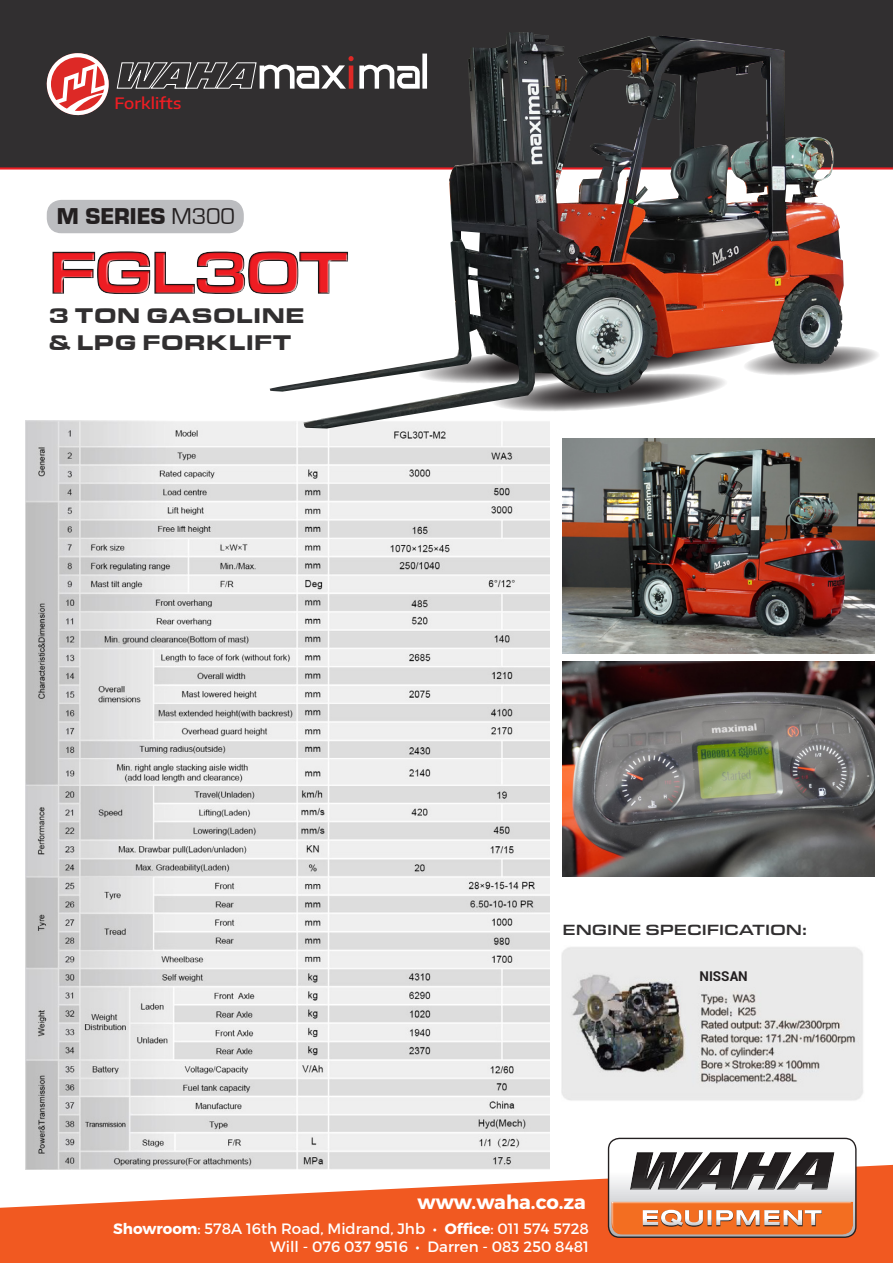
<style>
.page{position:relative;width:893px;height:1263px;background:#fff}
.page>*{position:absolute;margin:0;border:0;box-sizing:border-box;transform-origin:0 0}
.t1{font:500 59.25px "Eurostile Ext";letter-spacing:-.045em;color:#ee1d23}
.t2{font:23.7px "Eurostile Black DTC";color:#231f20}
.t3{font:900 21.9px/26.2px "Eurostile Extended";letter-spacing:-.005em;color:#312f30}
.t4{font:700 19.5px "Montserrat";color:#fff}
.t5{font:500 15.75px "Encode Sans Wide";letter-spacing:-.005em;color:#ee1d23}
.t6{font:500 15.3px "Eurostile Ext";letter-spacing:-.01em;color:#312f30}
.t7{font:15px "Montserrat";color:#fff}
.t8{font:700 13.5px "Roboto";color:#231f20}
.s1{font-family:"Eurostile"}
.s2{font-weight:700}
</style>
<div class="page">
<div style="left:0;top:0;width:893px;height:168px;background:#312f30"></div>
<hr style="left:0;top:167px;width:893px;height:3px;background:#ee1d23">
<div style="left:50px;top:249px;width:299px;height:47px;background:#231f20;opacity:.77"></div>
<svg style="left:0;top:1161px;width:893px;height:102px;fill:#f15921"></svg>
<svg style="left:608px;top:1138px;width:248px;height:99px"></svg>
<div style="left:47px;top:200px;width:197px;height:33px;background:#bcbdc0;border-radius:15px"></div>
<svg style="left:844px;top:346px;width:34px;height:24px"></svg>
<svg style="left:46px;top:53px;width:63px;height:63px"></svg>
<svg style="left:116px;top:62px;width:154px;height:27px"></svg>
<img style="left:563px;top:438px;width:312px;height:215px">
<img style="left:563px;top:661px;width:312px;height:215px">
<img style="left:561px;top:947px;width:302px;height:154px">
<div style="left:693px;top:965px;width:82px;height:21px;background:#eaeaea;border-radius:9px"></div>
<img style="left:26px;top:421px;width:524px;height:748px">
<img style="left:270px;top:32px;width:574px;height:396px">
<p class="t5" style="left:114px;top:93px;width:69px">Forklifts</p>
<p class="t2" style="left:57px;top:203px;width:180px">M SERIES <span class="s1">M300</span></p>
<h1 class="t1" style="left:48px;top:239px;width:301px">FGL30T</h1>
<p class="t3" style="left:48px;top:303px;width:258px">3 TON GASOLINE &amp; LPG FORKLIFT</p>
<p class="t6" style="left:563px;top:921px;width:246px">ENGINE SPECIFICATION:</p>
<p class="t4" style="left:417px;top:1189px;width:170px">www.waha.co.za</p>
<p class="t8" style="left:699px;top:967px;width:50px">NISSAN</p>
<p class="t7" style="left:113px;top:1219px;width:477px"><span class="s2">Showroom</span>: 578A 16th Road, Midrand, Jhb • <span class="s2">Office</span>: 011 574 5728</p>
<p class="t7" style="left:270px;top:1237px;width:320px">Will - 076 037 9516 • Darren - 083 250 8481</p>
</div>
